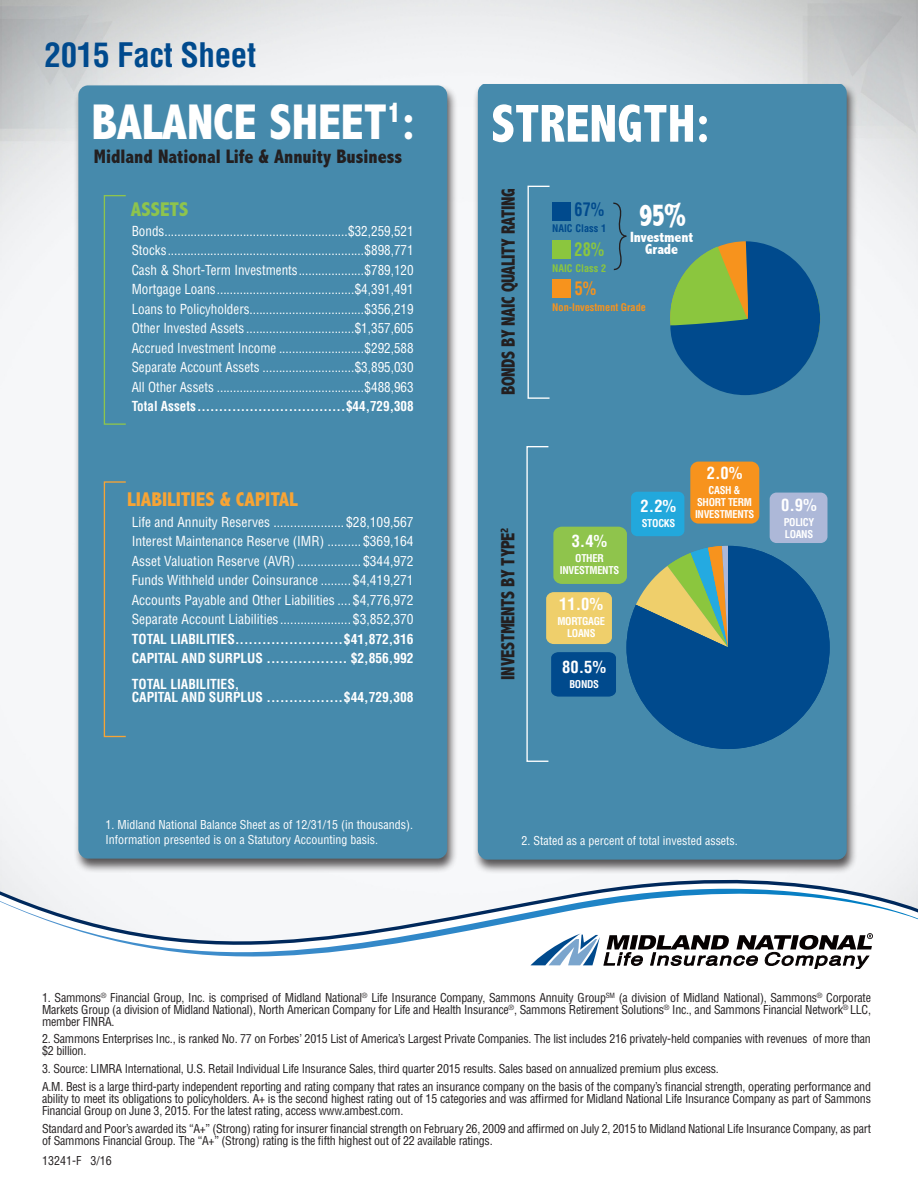
<style>
.page{position:relative;width:918px;height:1188px;background:#fff}
.page>*{position:absolute;margin:0;border:0;box-sizing:border-box;transform-origin:0 0}
.t1{font:800 condensed 53.85px "Abadi";color:#fff;scale:.95 1}
.t2{font:800 condensed 50.7px "Abadi";letter-spacing:-.005em;color:#fff;scale:.96 1}
.t3{font:700 condensed 33px "Helvetica";letter-spacing:-.01em;color:#004a8d}
.t4{font:800 condensed 32.4px "Abadi";color:#fff;scale:.83 1}
.t5{font:800 condensed 20.1px "Abadi";color:#f7a435}
.t6{font:800 condensed 20.1px "Abadi";color:#8ec44d}
.t7{font:800 condensed 19.8px "Abadi";color:#231f20}
.t8{font:800 condensed 19.35px "Abadi";letter-spacing:-.02em;color:#231f20;scale:.91 1}
.t9{font:700 condensed 18.3px "Helvetica";color:#004a8d;scale:.88 1}
.t10{font:700 condensed 18.3px "Helvetica";color:#8bc63e;scale:.88 1}
.t11{font:700 condensed 18.3px "Helvetica";color:#f7931d;scale:.88 1}
.t12{font:700 condensed 16.5px "Helvetica";color:#fff}
.t13{font:800 condensed 14.85px/12.1px "Abadi";letter-spacing:-.005em;color:#fff;text-align:center}
.t14{font:condensed 13.5px "Helvetica";color:#fff}
.t15{font:700 condensed 13.5px "Helvetica";color:#fff}
.t16{font:condensed 12px/12px "Helvetica";letter-spacing:-.02em;color:#231f20;text-align:justify}
.t17{font:condensed 12px/14.4px "Helvetica";color:#fff}
.t18{font:700 condensed 10.5px "Helvetica";letter-spacing:-.03em;color:#fff}
.t19{font:700 condensed 10.2px "Helvetica";color:#f7931d}
.t20{font:700 condensed 10.2px "Helvetica";color:#004a8d}
.t21{font:700 condensed 10.2px "Helvetica";color:#8bc63e}
</style>
<div class="page">
<div style="left:0;top:864px;width:918px;height:10px;background:#f2f3f5"></div>
<svg style="left:0;top:874px;width:918px;height:83px"></svg>
<div style="left:473px;top:83px;width:385px;height:791px;background:#231f20;opacity:.75"></div>
<div style="left:478px;top:84px;width:369px;height:776px;background:#468aac"></div>
<svg style="left:668px;top:241px;width:154px;height:156px;background:#337182"></svg>
<div style="left:552px;top:202px;width:18px;height:19px;background:#004a8d"></div>
<div style="left:552px;top:240px;width:18px;height:19px;background:#8bc63e"></div>
<svg style="left:612px;top:202px;width:16px;height:69px"></svg>
<div style="left:552px;top:279px;width:19px;height:19px;background:#f7931d"></div>
<div style="left:631px;top:492px;width:53px;height:44px;background:#22a8dc;border-radius:6px"></div>
<div style="left:770px;top:493px;width:57px;height:50px;background:#adb8d8;border-radius:7px"></div>
<div style="left:690px;top:462px;width:69px;height:62px;background:#f7931d;border-radius:8px"></div>
<div style="left:528px;top:186px;width:22px;height:213px;border:1px solid #fff"></div>
<div style="left:526px;top:446px;width:23px;height:316px;border:1px solid #fff"></div>
<svg style="left:546px;top:527px;width:284px;height:222px;background:#3e798f"></svg>
<div style="left:73px;top:83px;width:385px;height:790px;background:#231f20;opacity:.75"></div>
<div style="left:78px;top:85px;width:369px;height:774px;background:#468aac;border-radius:10px"></div>
<div style="left:104px;top:195px;width:22px;height:230px;border:1px solid #8ec44d"></div>
<div style="left:104px;top:481px;width:22px;height:256px;border:1px solid #f7a435"></div>
<svg style="left:530px;top:933px;width:343px;height:36px"></svg>
<p class="t3" style="left:45px;top:34px;width:213px">2015 Fact Sheet</p>
<p class="t2" style="left:92px;top:93px;width:339px">BALANCE SHEET<sup>1</sup>:</p>
<p class="t7" style="left:94px;top:144px;width:310px">Midland National Life &amp; Annuity Business</p>
<p class="t6" style="left:131px;top:198px;width:59px">ASSETS</p>
<p class="t14" style="left:132px;top:222px;width:284px">Bonds........................................................$32,259,521</p>
<p class="t14" style="left:132px;top:242px;width:284px">Stocks............................................................$898,771</p>
<p class="t14" style="left:132px;top:261px;width:284px">Cash &amp; Short-Term Investments....................$789,120</p>
<p class="t14" style="left:132px;top:281px;width:284px">Mortgage Loans..........................................$4,391,491</p>
<p class="t14" style="left:132px;top:300px;width:284px">Loans to Policyholders...................................$356,219</p>
<p class="t14" style="left:132px;top:320px;width:284px">Other Invested Assets .................................$1,357,605</p>
<p class="t14" style="left:132px;top:339px;width:284px">Accrued Investment Income ..........................$292,588</p>
<p class="t14" style="left:132px;top:359px;width:284px">Separate Account Assets ............................$3,895,030</p>
<p class="t14" style="left:132px;top:378px;width:284px">All Other Assets .............................................$488,963</p>
<p class="t15" style="left:132px;top:398px;width:284px">Total Assets..................................$44,729,308</p>
<p class="t5" style="left:127px;top:487px;width:172px">LIABILITIES &amp; CAPITAL</p>
<p class="t14" style="left:132px;top:514px;width:283px">Life and Annuity Reserves ..................... $28,109,567</p>
<p class="t14" style="left:132px;top:533px;width:283px">Interest Maintenance Reserve (IMR) .......... $369,164</p>
<p class="t14" style="left:132px;top:553px;width:283px">Asset Valuation Reserve (AVR)................... $344,972</p>
<p class="t14" style="left:132px;top:572px;width:283px">Funds Withheld under Coinsurance ......... $4,419,271</p>
<p class="t14" style="left:132px;top:592px;width:283px">Accounts Payable and Other Liabilities .... $4,776,972</p>
<p class="t14" style="left:132px;top:611px;width:283px">Separate Account Liabilities ..................... $3,852,370</p>
<p class="t15" style="left:132px;top:631px;width:284px">TOTAL LIABILITIES........................$41,872,316</p>
<p class="t15" style="left:132px;top:650px;width:284px">CAPITAL AND SURPLUS .................. $2,856,992</p>
<p class="t15" style="left:132px;top:676px;width:109px">TOTAL LIABILITIES,</p>
<p class="t15" style="left:132px;top:689px;width:284px">CAPITAL AND SURPLUS .................$44,729,308</p>
<p class="t17" style="left:105px;top:818px;width:309px">1. Midland National Balance Sheet as of 12/31/15 (in thousands).<br>Information presented is on a Statutory Accounting basis.</p>
<p class="t1" style="left:491px;top:93px;width:232px">STRENGTH:</p>
<p class="t8" style="left:497px;top:395px;width:229px;rotate:-90deg">BONDS BY NAIC QUALITY RATING</p>
<p class="t9" style="left:575px;top:198px;width:35px">67%</p>
<p class="t20" style="left:552px;top:222px;width:56px">NAIC Class 1</p>
<p class="t10" style="left:575px;top:238px;width:35px">28%</p>
<p class="t21" style="left:552px;top:262px;width:56px">NAIC Class 2</p>
<p class="t4" style="left:639px;top:196px;width:58px">95%</p>
<p class="t13" style="left:630px;top:231px;width:65px">Investment<br>Grade</p>
<p class="t11" style="left:575px;top:277px;width:26px">5%</p>
<p class="t19" style="left:552px;top:301px;width:95px">Non-Investment Grade</p>
<p class="t8" style="left:497px;top:680px;width:169px;rotate:-90deg">INVESTMENTS BY TYPE<sup>2</sup></p>
<p class="t12" style="left:572px;top:531px;width:37px">3.4%</p>
<p class="t18" style="left:575px;top:552px;width:30px">OTHER</p>
<p class="t18" style="left:560px;top:564px;width:61px">INVESTMENTS</p>
<p class="t12" style="left:559px;top:594px;width:45px">11.0%</p>
<p class="t18" style="left:557px;top:615px;width:49px">MORTGAGE</p>
<p class="t18" style="left:567px;top:627px;width:30px">LOANS</p>
<p class="t12" style="left:562px;top:657px;width:45px">80.5%</p>
<p class="t18" style="left:569px;top:678px;width:31px">BONDS</p>
<p class="t12" style="left:641px;top:495px;width:37px">2.2%</p>
<p class="t18" style="left:642px;top:516px;width:35px">STOCKS</p>
<p class="t12" style="left:707px;top:463px;width:37px">2.0%</p>
<p class="t18" style="left:709px;top:484px;width:33px">CASH &amp;</p>
<p class="t18" style="left:697px;top:496px;width:57px">SHORT TERM</p>
<p class="t18" style="left:695px;top:508px;width:61px">INVESTMENTS</p>
<p class="t12" style="left:781px;top:495px;width:37px">0.9%</p>
<p class="t18" style="left:784px;top:516px;width:32px">POLICY</p>
<p class="t18" style="left:785px;top:528px;width:30px">LOANS</p>
<p class="t17" style="left:522px;top:833px;width:218px">2. Stated as a percent of total invested assets.</p>
<p class="t16" style="left:42px;top:991px;width:830px">1. Sammons<sup>®</sup> Financial Group, Inc. is comprised of Midland National<sup>®</sup> Life Insurance Company, Sammons Annuity Group<sup>SM</sup> (a division of Midland National), Sammons<sup>®</sup> Corporate Markets Group (a division of Midland National), North American Company for Life and Health Insurance<sup>®</sup>, Sammons Retirement Solutions<sup>®</sup> Inc., and Sammons Financial Network<sup>®</sup> LLC, member FINRA.</p>
<p class="t16" style="left:42px;top:1033px;width:830px">2. Sammons Enterprises Inc., is ranked No. 77 on Forbes’ 2015 List of America’s Largest Private Companies. The list includes 216 privately-held companies with revenues of more than $2 billion.</p>
<p class="t16" style="left:42px;top:1063px;width:678px">3. Source: LIMRA International, U.S. Retail Individual Life Insurance Sales, third quarter 2015 results. Sales based on annualized premium plus excess.</p>
<p class="t16" style="left:42px;top:1081px;width:830px">A.M. Best is a large third-party independent reporting and rating company that rates an insurance company on the basis of the company’s financial strength, operating performance and ability to meet its obligations to policyholders. A+ is the second highest rating out of 15 categories and was affirmed for Midland National Life Insurance Company as part of Sammons Financial Group on June 3, 2015. For the latest rating, access www.ambest.com.</p>
<p class="t16" style="left:42px;top:1123px;width:830px">Standard and Poor’s awarded its “A+” (Strong) rating for insurer financial strength on February 26, 2009 and affirmed on July 2, 2015 to Midland National Life Insurance Company, as part of Sammons Financial Group. The “A+” (Strong) rating is the fifth highest out of 22 available ratings.</p>
<p class="t16" style="left:42px;top:1154px;width:71px">13241-F 3/16</p>
</div>
